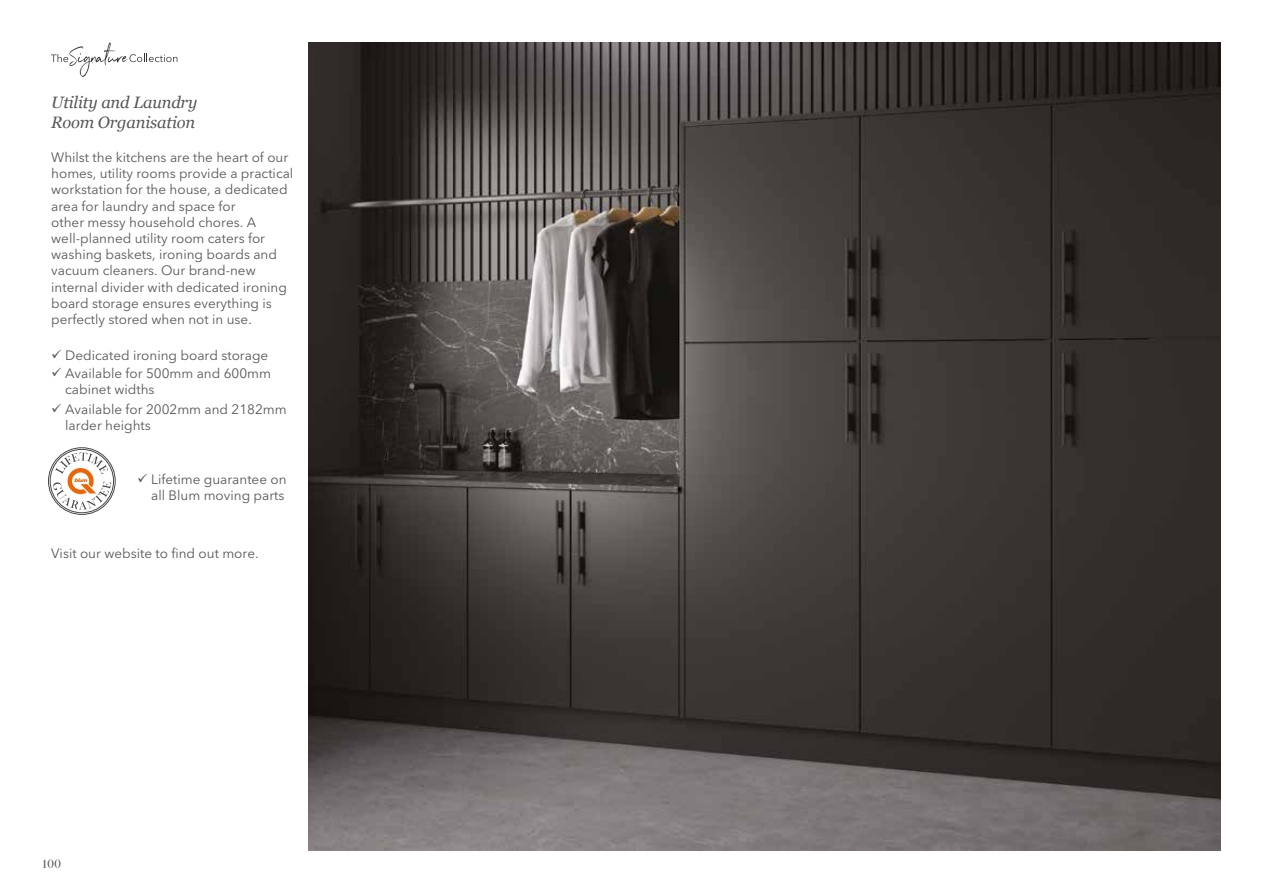
<style>
.page{position:relative;width:1263px;height:893px;background:#fff}
.page>*{position:absolute;margin:0;border:0;box-sizing:border-box;transform-origin:0 0}
.t1{font:italic 16.5px/19.8px "Georgia";letter-spacing:-.01em;color:#58585a}
.t2{font:13.5px/16.2px "Avenir Next LT Pro";color:#58585a}
.t3{font:12px "Ratio Modern";color:#58585a}
</style>
<div class="page">
<img style="left:308px;top:43px;width:912px;height:807px">
<svg style="left:51px;top:43px;width:126px;height:34px"></svg>
<svg style="left:49px;top:448px;width:66px;height:66px"></svg>
<div style="left:48px;top:447px;width:67px;height:68px;border:1px solid #454646;border-radius:50%"></div>
<div style="left:50px;top:449px;width:64px;height:64px;border:1px solid #454646;border-radius:50%"></div>
<svg style="left:53px;top:452px;width:58px;height:57px"></svg>
<p class="t1" style="left:51px;top:93px;width:148px">Utility and Laundry<br>Room Organisation</p>
<p class="t2" style="left:51px;top:149px;width:244px">Whilst the kitchens are the heart of our homes, utility rooms provide a practical workstation for the house, a dedicated area for laundry and space for<br>other messy household chores. A well-planned utility room caters for washing baskets, ironing boards and vacuum cleaners. Our brand-new internal divider with dedicated ironing board storage ensures everything is perfectly stored when not in use.</p>
<p class="t2" style="left:51px;top:347px;width:219px">✓ Dedicated ironing board storage</p>
<p class="t2" style="left:65px;top:365px;width:207px;text-indent:-14px">✓ Available for 500mm and 600mm cabinet widths</p>
<p class="t2" style="left:65px;top:401px;width:223px;text-indent:-14px">✓ Available for 2002mm and 2182mm larder heights</p>
<p class="t2" style="left:137px;top:471px;width:151px;text-align:right">✓ Lifetime guarantee on all Blum moving parts</p>
<p class="t2" style="left:51px;top:545px;width:209px">Visit our website to find out more.</p>
<p class="t3" style="left:43px;top:856px;width:20px">100</p>
</div>
